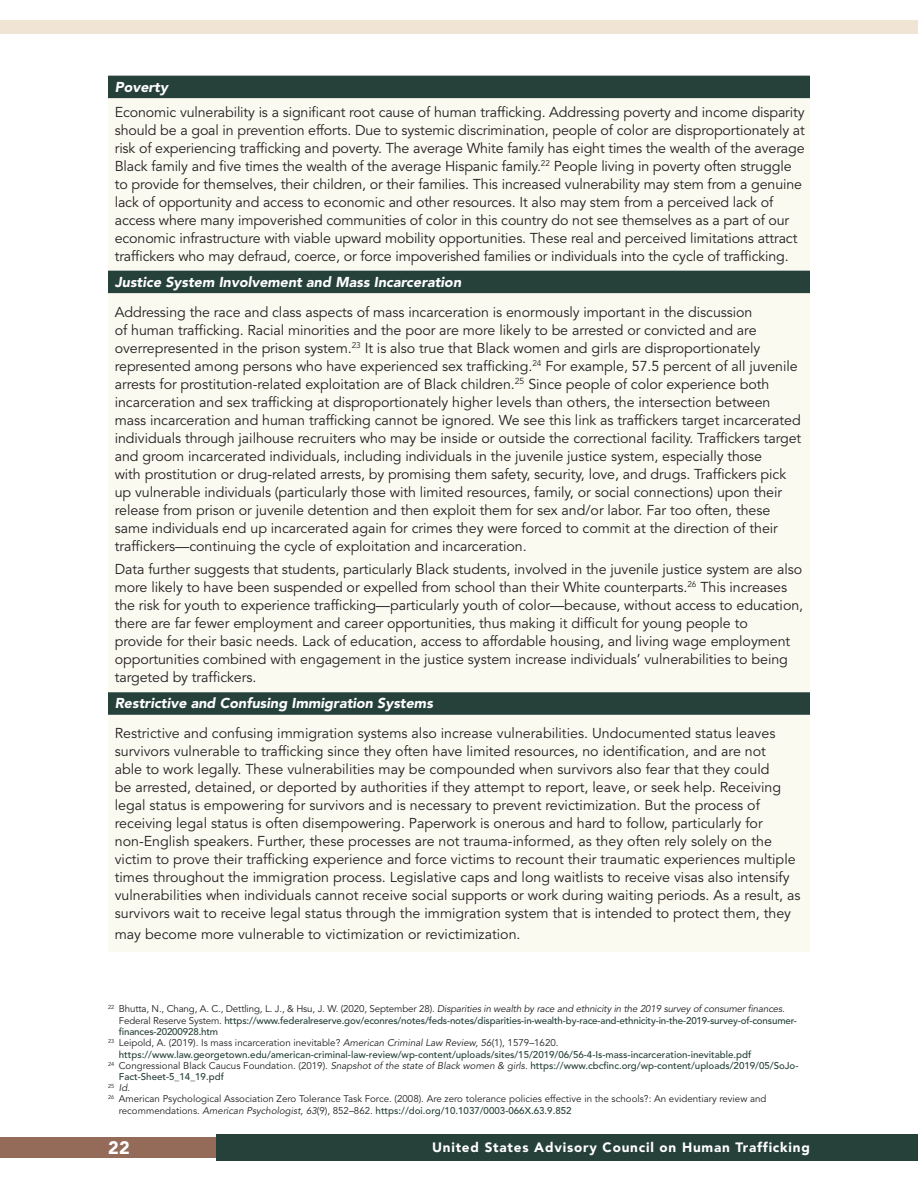
<style>
.page{position:relative;width:918px;height:1188px;background:#fff}
.page>*{position:absolute;margin:0;border:0;box-sizing:border-box;transform-origin:0 0}
.t1{font:900 18px "Avenir";color:#fff}
.t2{font:14.25px/18px "Avenir";letter-spacing:-.005em;color:#231f20}
.t3{font:italic 900 14.25px "Avenir";color:#fff}
.t4{font:900 13.5px "Avenir";letter-spacing:.06em;color:#fff}
.t5{font:500 9.75px/11.2px "Avenir";color:#26403a}
.t6{font:9.75px/11.2px "Avenir";color:#231f20}
.t7{font:italic 9.75px "Avenir";color:#231f20}
.s1{font-weight:400;color:#231f20}
.s2{font-weight:400;font-style:italic;color:#231f20}
.s3{font-style:italic}
.s4{font-weight:500;color:#26403a}
</style>
<div class="page">
<div style="left:216px;top:1134px;width:702px;height:27px;background:#26403a"></div>
<div style="left:0;top:1137px;width:216px;height:21px;background:#946b59"></div>
<div style="left:0;top:20px;width:918px;height:14px;background:#f0e5d5"></div>
<div style="left:108px;top:98px;width:702px;height:172px;background:#fbfaf1"></div>
<div style="left:108px;top:292px;width:702px;height:400px;background:#fbfaf1"></div>
<div style="left:108px;top:715px;width:702px;height:236px;background:#fbfaf1"></div>
<div style="left:108px;top:76px;width:702px;height:22px;background:#26403a"></div>
<div style="left:108px;top:271px;width:702px;height:22px;background:#26403a"></div>
<div style="left:108px;top:692px;width:702px;height:23px;background:#26403a"></div>
<p class="t3" style="left:115px;top:78px;width:55px">Poverty</p>
<p class="t2" style="left:115px;top:103px;width:692px">Economic vulnerability is a significant root cause of human trafficking. Addressing poverty and income disparity should be a goal in prevention efforts. Due to systemic discrimination, people of color are disproportionately at risk of experiencing trafficking and poverty. The average White family has eight times the wealth of the average Black family and five times the wealth of the average Hispanic family.<sup>22</sup> People living in poverty often struggle to provide for themselves, their children, or their families. This increased vulnerability may stem from a genuine lack of opportunity and access to economic and other resources. It also may stem from a perceived lack of access where many impoverished communities of color in this country do not see themselves as a part of our economic infrastructure with viable upward mobility opportunities. These real and perceived limitations attract traffickers who may defraud, coerce, or force impoverished families or individuals into the cycle of trafficking.</p>
<p class="t3" style="left:115px;top:273px;width:348px">Justice System Involvement and Mass Incarceration</p>
<p class="t2" style="left:115px;top:303px;width:688px">Addressing the race and class aspects of mass incarceration is enormously important in the discussion<br>of human trafficking. Racial minorities and the poor are more likely to be arrested or convicted and are overrepresented in the prison system.<sup>23</sup> It is also true that Black women and girls are disproportionately represented among persons who have experienced sex trafficking.<sup>24</sup> For example, 57.5 percent of all juvenile arrests for prostitution-related exploitation are of Black children.<sup>25</sup> Since people of color experience both incarceration and sex trafficking at disproportionately higher levels than others, the intersection between mass incarceration and human trafficking cannot be ignored. We see this link as traffickers target incarcerated individuals through jailhouse recruiters who may be inside or outside the correctional facility. Traffickers target and groom incarcerated individuals, including individuals in the juvenile justice system, especially those<br>with prostitution or drug-related arrests, by promising them safety, security, love, and drugs. Traffickers pick up vulnerable individuals (particularly those with limited resources, family, or social connections) upon their release from prison or juvenile detention and then exploit them for sex and/or labor. Far too often, these same individuals end up incarcerated again for crimes they were forced to commit at the direction of their traffickers—continuing the cycle of exploitation and incarceration.</p>
<p class="t2" style="left:115px;top:561px;width:690px">Data further suggests that students, particularly Black students, involved in the juvenile justice system are also more likely to have been suspended or expelled from school than their White counterparts.<sup>26</sup> This increases the risk for youth to experience trafficking—particularly youth of color—because, without access to education, there are far fewer employment and career opportunities, thus making it difficult for young people to<br>provide for their basic needs. Lack of education, access to affordable housing, and living wage employment opportunities combined with engagement in the justice system increase individuals’ vulnerabilities to being targeted by traffickers.</p>
<p class="t3" style="left:115px;top:695px;width:320px">Restrictive and Confusing Immigration Systems</p>
<p class="t2" style="left:115px;top:725px;width:687px">Restrictive and confusing immigration systems also increase vulnerabilities. Undocumented status leaves survivors vulnerable to trafficking since they often have limited resources, no identification, and are not<br>able to work legally. These vulnerabilities may be compounded when survivors also fear that they could<br>be arrested, detained, or deported by authorities if they attempt to report, leave, or seek help. Receiving legal status is empowering for survivors and is necessary to prevent revictimization. But the process of receiving legal status is often disempowering. Paperwork is onerous and hard to follow, particularly for non-English speakers. Further, these processes are not trauma-informed, as they often rely solely on the victim to prove their trafficking experience and force victims to recount their traumatic experiences multiple times throughout the immigration process. Legislative caps and long waitlists to receive visas also intensify vulnerabilities when individuals cannot receive social supports or work during waiting periods. As a result, as survivors wait to receive legal status through the immigration system that is intended to protect them, they</p>
<p class="t2" style="left:115px;top:926px;width:407px">may become more vulnerable to victimization or revictimization.</p>
<p class="t5" style="left:119px;top:1004px;width:679px;text-indent:-11px"><sup>22</sup> <span class="s1">Bhutta, N., Chang, A. C., Dettling, L. J., &amp; Hsu, J. W. (2020, September 28).</span> <span class="s2">Disparities in wealth by race and ethnicity in the 2019 survey of consumer finances.<br></span><span class="s1">Federal Reserve System.</span> https://www.federalreserve.gov/econres/notes/feds-notes/disparities-in-wealth-by-race-and-ethnicity-in-the-2019-survey-of-consumer&shy;finances-20200928.htm</p>
<p class="t5" style="left:119px;top:1037px;width:634px;text-indent:-11px"><sup>23</sup> <span class="s1">Leipold, A. (2019). Is mass incarceration inevitable?</span> <span class="s2">American Criminal Law Review, 56</span><span class="s1">(1), 1579–1620. </span>https://www.law.georgetown.edu/american-criminal-law-review/wp-content/uploads/sites/15/2019/06/56-4-Is-mass-incarceration-inevitable.pdf</p>
<p class="t5" style="left:119px;top:1060px;width:681px;text-indent:-11px"><sup>24</sup> <span class="s1">Congressional Black Caucus Foundation. (2019).</span> <span class="s2">Snapshot of the state of Black women &amp; girls</span><span class="s1">.</span> https://www.cbcfinc.org/wp-content/uploads/2019/05/SoJo-<br>Fact-Sheet-5_14_19.pdf</p>
<p class="t7" style="left:108px;top:1082px;width:24px"><sup>25</sup> Id.</p>
<p class="t6" style="left:119px;top:1094px;width:649px;text-indent:-11px"><sup>26</sup> American Psychological Association Zero Tolerance Task Force. (2008). Are zero tolerance policies effective in the schools?: An evidentiary review and recommendations. <span class="s3">American Psychologist, 63</span>(9), 852–862. <span class="s4">https://doi.org/10.1037/0003-066X.63.9.852</span></p>
<p class="t1" style="left:108px;top:1137px;width:23px">22</p>
<p class="t4" style="left:432px;top:1139px;width:380px">United States Advisory Council on Human Trafficking</p>
</div>
